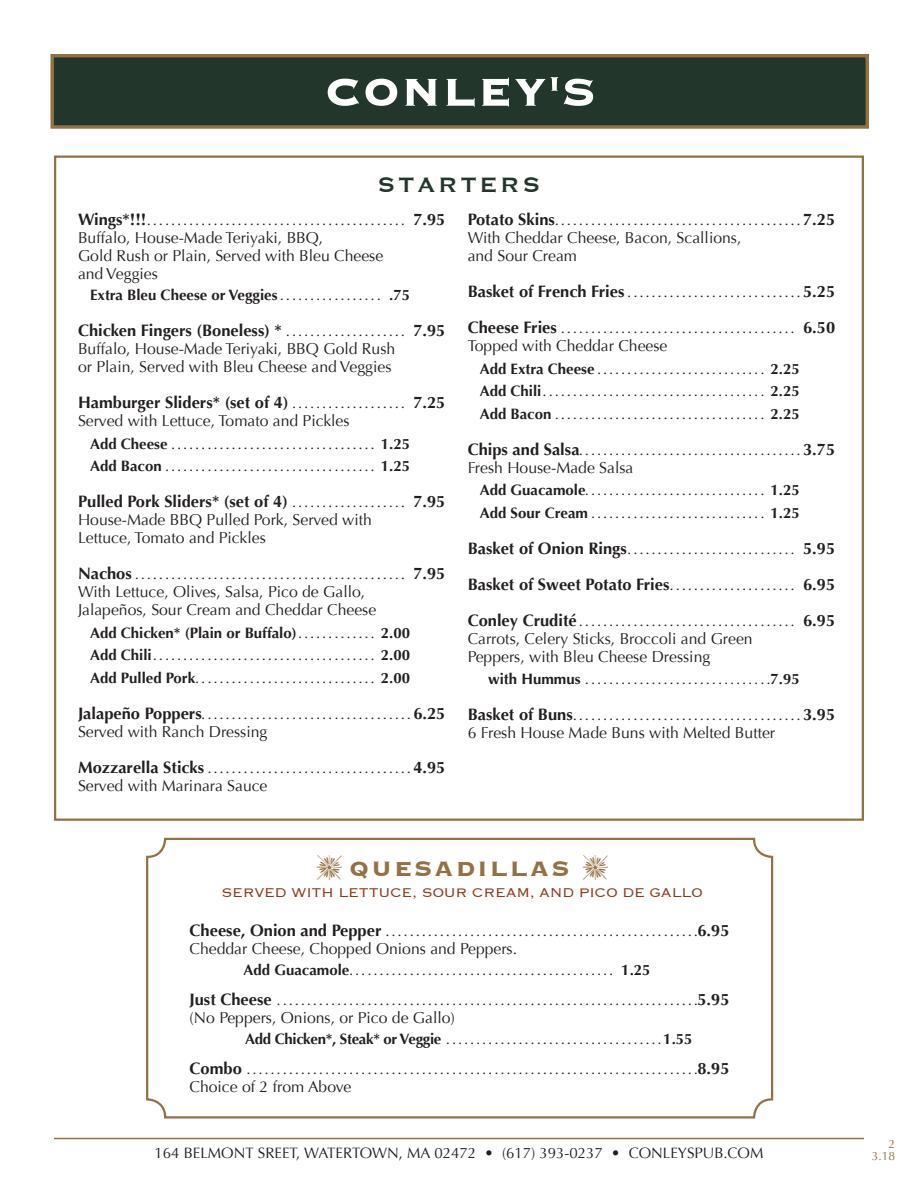
<style>
.page{position:relative;width:918px;height:1188px;background:#fff}
.page>*{position:absolute;margin:0;border:0;box-sizing:border-box;transform-origin:0 0}
.t1{font:700 50.85px "Copperplate";letter-spacing:.03em;color:#fff}
.Second_Header{font:700 27px "Copperplate";letter-spacing:.075em;color:#947142}
.Main_Head_1{font:27px "Copperplate";letter-spacing:.1em;color:#22362b}
.Food_Title_2{font:700 16.5px "Optima";color:#231f20}
.under_head_type{font:300 16.5px "Copperplate";letter-spacing:-.02em;color:#903a19}
.Food_Descript__1{font:15.75px/18px "Optima";color:#231f20}
.Add_text{font:700 15px "Optima";color:#231f20}
.t2{font:15px "Optima";color:#231f20}
.t3{font:12px "Optima";color:#947142}
.Food_Title_2-2{font:700 10.5px "Optima";color:#231f20}
.Add_text-2{font:700 10.5px "Optima";color:#231f20}
.s1{font-size:16.5px}
.s2{font-size:10.5px}
.s3{font-size:15px}
</style>
<div class="page">
<div style="left:51px;top:54px;width:818px;height:75px;background:#22362b;border:3px solid #947142"></div>
<div style="left:146px;top:838px;width:627px;height:281px;border:2px solid #947142;border-radius:18px"></div>
<hr style="left:54px;top:1138px;width:810px;height:1px;background:#947142">
<p class="t1" style="left:325px;top:59px;width:272px">CONLEY'S</p>
<p class="Main_Head_1" style="left:378px;top:167px;width:164px">STARTERS</p>
<p class="Food_Title_2-2" style="left:78px;top:215px;width:369px"><span class="s1">Wings*!!!</span> . . . . . . . . . . . . . . . . . . . . . . . . . . . . . . . . . . . . . . . . . . . <span class="s1">7.95</span></p>
<p class="Food_Descript__1" style="left:78px;top:229px;width:307px">Buffalo, House-Made Teriyaki, BBQ,<br>Gold Rush or Plain, Served with Bleu Cheese and Veggies</p>
<p class="Add_text" style="left:90px;top:286px;width:322px">Extra Bleu Cheese or Veggies <span class="s2">. . . . . . . . . . . . . . . . .</span> .75</p>
<p class="Food_Title_2" style="left:78px;top:321px;width:369px">Chicken Fingers (Boneless) * <span class="s2">. . . . . . . . . . . . . . . . . . . .</span> 7.95</p>
<p class="Food_Descript__1" style="left:78px;top:340px;width:319px">Buffalo, House-Made Teriyaki, BBQ Gold Rush or Plain, Served with Bleu Cheese and Veggies</p>
<p class="Food_Title_2" style="left:78px;top:393px;width:369px">Hamburger Sliders* (set of 4) <span class="s2">. . . . . . . . . . . . . . . . . . .</span> 7.25</p>
<p class="Food_Descript__1" style="left:78px;top:412px;width:273px">Served with Lettuce, Tomato and Pickles</p>
<p class="Add_text-2" style="left:90px;top:439px;width:322px"><span class="s3">Add Cheese</span> . . . . . . . . . . . . . . . . . . . . . . . . . . . . . . . . . <span class="s3">1.25</span></p>
<p class="Add_text-2" style="left:90px;top:461px;width:322px"><span class="s3">Add Bacon</span> . . . . . . . . . . . . . . . . . . . . . . . . . . . . . . . . . . <span class="s3">1.25</span></p>
<p class="Food_Title_2" style="left:78px;top:492px;width:369px">Pulled Pork Sliders* (set of 4) <span class="s2">. . . . . . . . . . . . . . . . . . .</span> 7.95</p>
<p class="Food_Descript__1" style="left:78px;top:511px;width:296px">House-Made BBQ Pulled Pork, Served with<br>Lettuce, Tomato and Pickles</p>
<p class="Food_Title_2-2" style="left:78px;top:569px;width:369px"><span class="s1">Nachos</span> . . . . . . . . . . . . . . . . . . . . . . . . . . . . . . . . . . . . . . . . . . . . . <span class="s1">7.95</span></p>
<p class="Food_Descript__1" style="left:78px;top:583px;width:300px">With Lettuce, Olives, Salsa, Pico de Gallo,<br>Jalapeños, Sour Cream and Cheddar Cheese</p>
<p class="Add_text" style="left:90px;top:624px;width:322px">Add Chicken* (Plain or Buffalo) <span class="s2">. . . . . . . . . . . .</span> 2.00</p>
<p class="Add_text-2" style="left:90px;top:650px;width:322px"><span class="s3">Add Chili</span> . . . . . . . . . . . . . . . . . . . . . . . . . . . . . . . . . . . . <span class="s3">2.00</span></p>
<p class="Add_text-2" style="left:90px;top:673px;width:322px"><span class="s3">Add Pulled Pork</span> . . . . . . . . . . . . . . . . . . . . . . . . . . . . . <span class="s3">2.00</span></p>
<p class="Food_Title_2-2" style="left:78px;top:709px;width:369px"><span class="s1">Jalapeño Poppers</span> . . . . . . . . . . . . . . . . . . . . . . . . . . . . . . . . . . <span class="s1">6.25</span></p>
<p class="Food_Descript__1" style="left:78px;top:723px;width:191px">Served with Ranch Dressing</p>
<p class="Food_Title_2-2" style="left:78px;top:763px;width:369px"><span class="s1">Mozzarella Sticks</span> . . . . . . . . . . . . . . . . . . . . . . . . . . . . . . . . . <span class="s1">4.95</span></p>
<p class="Food_Descript__1" style="left:78px;top:777px;width:191px">Served with Marinara Sauce</p>
<p class="Food_Title_2-2" style="left:468px;top:215px;width:369px"><span class="s1">Potato Skins</span> . . . . . . . . . . . . . . . . . . . . . . . . . . . . . . . . . . . . . . . . <span class="s1">7.25</span></p>
<p class="Food_Descript__1" style="left:468px;top:229px;width:275px">With Cheddar Cheese, Bacon, Scallions, and Sour Cream</p>
<p class="Food_Title_2-2" style="left:468px;top:287px;width:369px"><span class="s1">Basket of French Fries</span> . . . . . . . . . . . . . . . . . . . . . . . . . . . . <span class="s1">5.25</span></p>
<p class="Food_Title_2-2" style="left:468px;top:323px;width:369px"><span class="s1">Cheese Fries</span> . . . . . . . . . . . . . . . . . . . . . . . . . . . . . . . . . . . . . . . <span class="s1">6.50</span></p>
<p class="Food_Descript__1" style="left:468px;top:337px;width:201px">Topped with Cheddar Cheese</p>
<p class="Add_text-2" style="left:480px;top:364px;width:322px"><span class="s3">Add Extra Cheese</span> . . . . . . . . . . . . . . . . . . . . . . . . . . . <span class="s3">2.25</span></p>
<p class="Add_text-2" style="left:480px;top:386px;width:322px"><span class="s3">Add Chili</span> . . . . . . . . . . . . . . . . . . . . . . . . . . . . . . . . . . . . <span class="s3">2.25</span></p>
<p class="Add_text-2" style="left:480px;top:409px;width:322px"><span class="s3">Add Bacon</span> . . . . . . . . . . . . . . . . . . . . . . . . . . . . . . . . . . <span class="s3">2.25</span></p>
<p class="Food_Title_2-2" style="left:468px;top:445px;width:369px"><span class="s1">Chips and Salsa</span> . . . . . . . . . . . . . . . . . . . . . . . . . . . . . . . . . . . . <span class="s1">3.75</span></p>
<p class="Food_Descript__1" style="left:468px;top:459px;width:167px">Fresh House-Made Salsa</p>
<p class="Add_text-2" style="left:480px;top:485px;width:322px"><span class="s3">Add Guacamole</span> . . . . . . . . . . . . . . . . . . . . . . . . . . . . . <span class="s3">1.25</span></p>
<p class="Add_text-2" style="left:480px;top:508px;width:322px"><span class="s3">Add Sour Cream</span> . . . . . . . . . . . . . . . . . . . . . . . . . . . . <span class="s3">1.25</span></p>
<p class="Food_Title_2-2" style="left:468px;top:544px;width:369px"><span class="s1">Basket of Onion Rings</span> . . . . . . . . . . . . . . . . . . . . . . . . . . . . <span class="s1">5.95</span></p>
<p class="Food_Title_2" style="left:468px;top:574px;width:369px">Basket of Sweet Potato Fries <span class="s2">. . . . . . . . . . . . . . . . . . . . .</span> 6.95</p>
<p class="Food_Title_2-2" style="left:468px;top:616px;width:369px"><span class="s1">Conley Crudité</span> . . . . . . . . . . . . . . . . . . . . . . . . . . . . . . . . . . . . <span class="s1">6.95</span></p>
<p class="Food_Descript__1" style="left:468px;top:630px;width:287px">Carrots, Celery Sticks, Broccoli and Green<br>Peppers, with Bleu Cheese Dressing</p>
<p class="Add_text-2" style="left:488px;top:674px;width:313px"><span class="s3">with Hummus</span> . . . . . . . . . . . . . . . . . . . . . . . . . . . . . . <span class="s3">7.95</span></p>
<p class="Food_Title_2-2" style="left:468px;top:710px;width:369px"><span class="s1">Basket of Buns</span> . . . . . . . . . . . . . . . . . . . . . . . . . . . . . . . . . . . . . <span class="s1">3.95</span></p>
<p class="Food_Descript__1" style="left:468px;top:724px;width:309px">6 Fresh House Made Buns with Melted Butter</p>
<p class="Second_Header" style="left:350px;top:851px;width:221px">QUESADILLAS</p>
<p class="under_head_type" style="left:221px;top:882px;width:483px">SERVED WITH LETTUCE, SOUR CREAM, AND PICO DE GALLO</p>
<p class="Food_Title_2-2" style="left:190px;top:926px;width:541px"><span class="s1">Cheese, Onion and Pepper</span> . . . . . . . . . . . . . . . . . . . . . . . . . . . . . . . . . . . . . . . . . . . . . . . . . . . <span class="s1">6.95</span></p>
<p class="Food_Descript__1" style="left:190px;top:940px;width:329px">Cheddar Cheese, Chopped Onions and Peppers.</p>
<p class="Add_text-2" style="left:244px;top:965px;width:408px"><span class="s3">Add Guacamole</span> . . . . . . . . . . . . . . . . . . . . . . . . . . . . . . . . . . . . . . . . . . . . <span class="s3">1.25</span></p>
<p class="Food_Title_2-2" style="left:190px;top:995px;width:541px"><span class="s1">Just Cheese</span> . . . . . . . . . . . . . . . . . . . . . . . . . . . . . . . . . . . . . . . . . . . . . . . . . . . . . . . . . . . . . . . . . . . . . <span class="s1">5.95</span></p>
<p class="Food_Descript__1" style="left:190px;top:1009px;width:267px">(No Peppers, Onions, or Pico de Gallo)</p>
<p class="Add_text-2" style="left:245px;top:1034px;width:449px"><span class="s3">Add Chicken*, Steak* or Veggie</span> . . . . . . . . . . . . . . . . . . . . . . . . . . . . . . . . . . . <span class="s3">1.55</span></p>
<p class="Food_Title_2-2" style="left:190px;top:1064px;width:541px"><span class="s1">Combo</span> . . . . . . . . . . . . . . . . . . . . . . . . . . . . . . . . . . . . . . . . . . . . . . . . . . . . . . . . . . . . . . . . . . . . . . . . . . <span class="s1">8.95</span></p>
<p class="Food_Descript__1" style="left:190px;top:1078px;width:163px">Choice of 2 from Above</p>
<p class="t2" style="left:155px;top:1144px;width:610px">164 BELMONT SREET, WATERTOWN, MA 02472 • (617) 393-0237 • CONLEYSPUB.COM</p>
<p class="t3" style="left:889px;top:1137px;width:8px">2</p>
<p class="t3" style="left:872px;top:1149px;width:25px">3.18</p>
</div>
